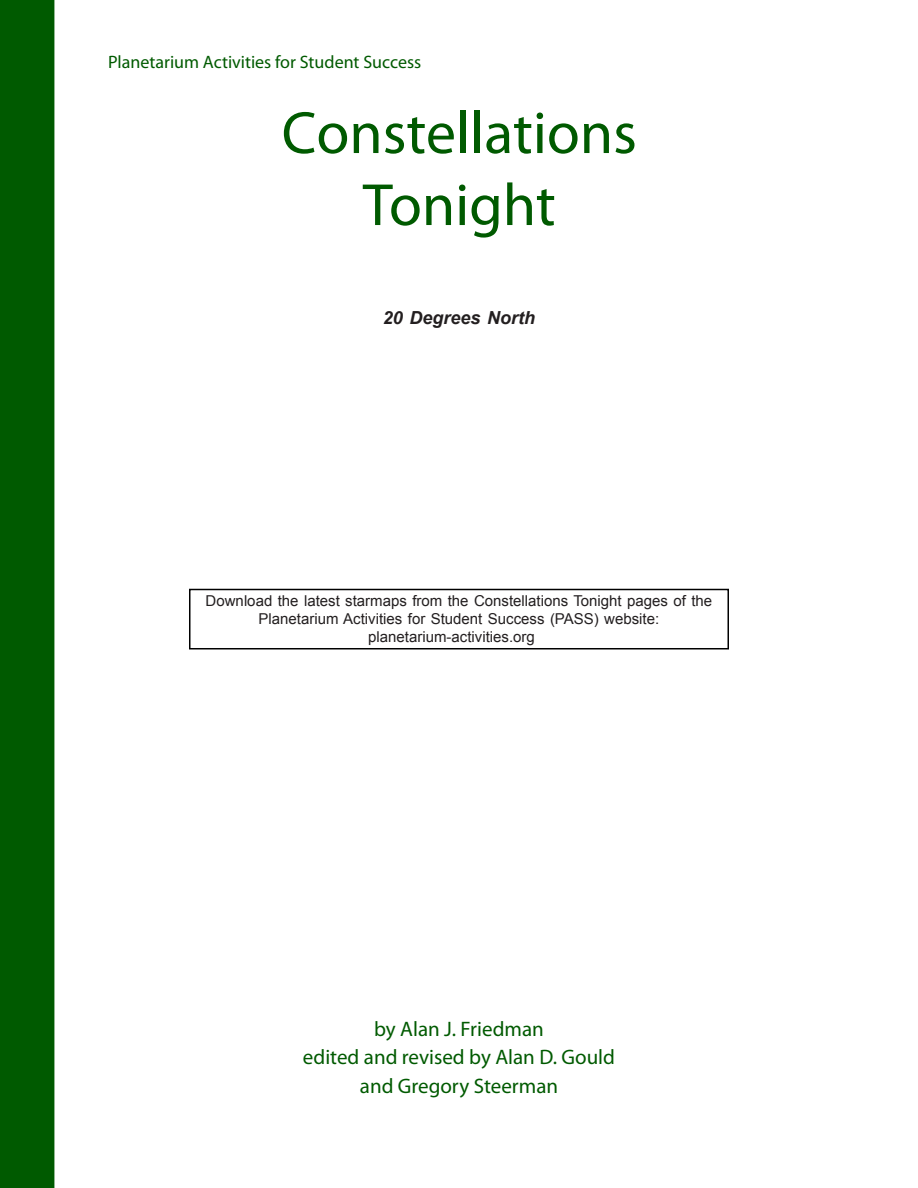
<style>
.page{position:relative;width:918px;height:1188px;background:#fff}
.page>*{position:absolute;margin:0;border:0;box-sizing:border-box;transform-origin:0 0}
.t1{font:60px/72px "Myriad Pro";color:#005a00;text-align:center}
.t2{font:21px/28.5px "Myriad Pro";color:#005a00;text-align:center}
.t3{font:18px "Myriad Pro";color:#005a00}
.t4{font:italic 700 18px "Arial";color:#231f20}
.t5{font:15px "Arial";color:#231f20}
.t6{font:15px "Arial";color:#231f20}
.s1{font-style:inherit}
</style>
<div class="page">
<div style="left:1px;top:1px;width:53px;height:1186px;background:#005a00"></div>
<div style="left:0;top:0;width:54px;height:1188px;border:2px solid #005a00"></div>
<div style="left:189px;top:589px;width:540px;height:60px;border:2px solid #000"></div>
<p class="t3" style="left:108px;top:50px;width:315px">Planetarium Activities for Student Success</p>
<h1 class="t1" style="left:282px;top:96px;width:357px">Constellations<br>Tonight</h1>
<p class="t4" style="left:383px;top:305px;width:154px">20 Degrees North</p>
<p class="t5" style="left:206px;top:591px;width:508px">Download the latest starmaps from the Constellations Tonight pages of the</p>
<p class="t5" style="left:259px;top:609px;width:402px">Planetarium Activities for Student Success (PASS) website:</p>
<p class="t6" style="left:368px;top:627px;width:168px">planetarium-activities<span class="s1">.org</span></p>
<h2 class="t2" style="left:303px;top:1014px;width:314px">by Alan J. Friedman<br>edited and revised by Alan D. Gould and Gregory Steerman</h2>
</div>
